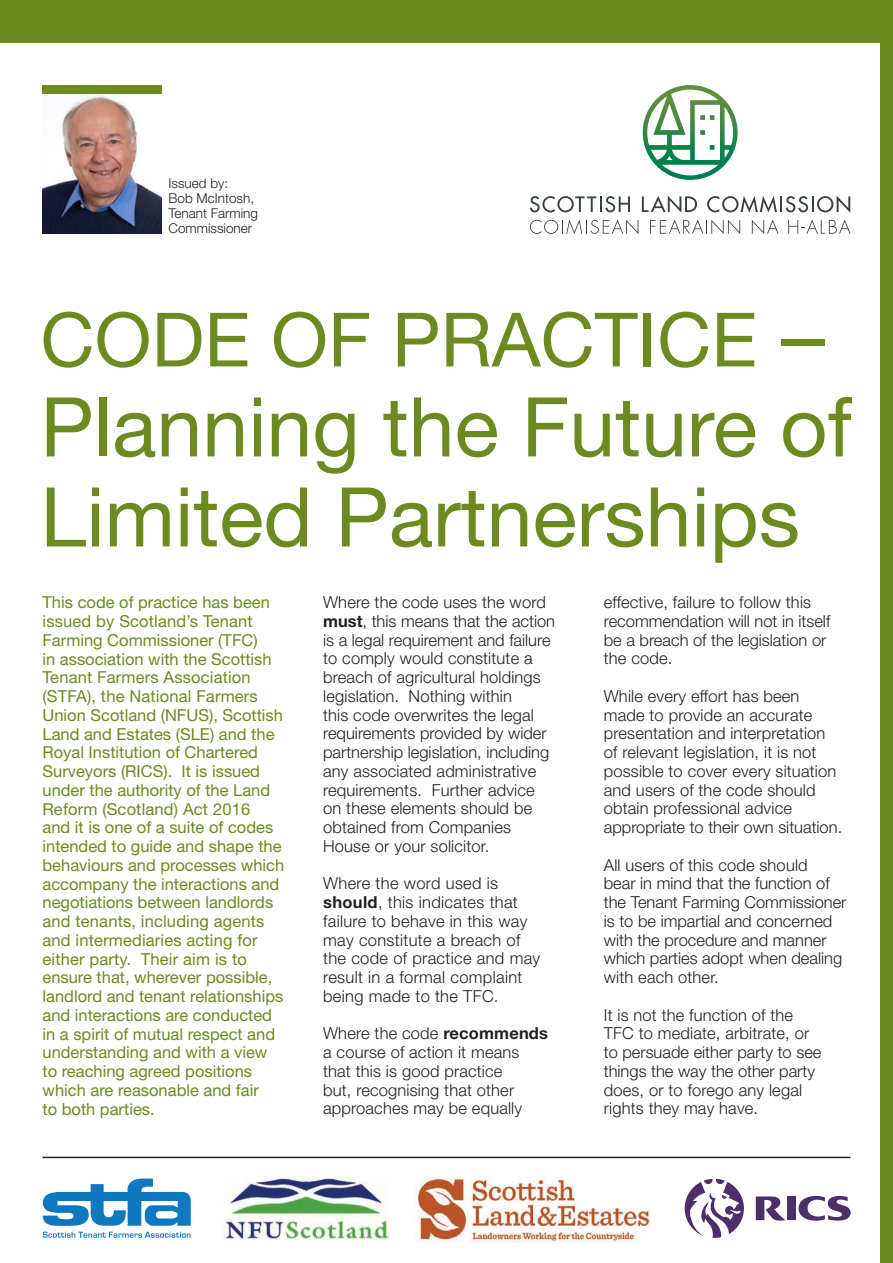
<style>
.page{position:relative;width:893px;height:1263px;background:#fff}
.page>*{position:absolute;margin:0;border:0;box-sizing:border-box;transform-origin:0 0}
.t1{font:82.5px/90px "Helvetica Neue";color:#6c8a1f}
.t2{font:75px "Helvetica Neue";color:#6c8a1f}
.t3{font:300 16.5px/18.8px "Helvetica Neue";letter-spacing:.01em;color:#231f20}
.t4{font:16.5px/18.8px "Helvetica Neue";color:#6c8a1f}
.t5{font:300 13.5px/15px "Helvetica Neue";color:#231f20}
.s1{font-size:87px}
.s2{font-weight:700}
</style>
<div class="page">
<div style="left:0;top:0;width:893px;height:43px;background:#6c8a1f"></div>
<img style="left:43px;top:95px;width:119px;height:139px">
<div style="left:43px;top:85px;width:119px;height:9px;background:#6c8a1f"></div>
<svg style="left:42px;top:1178px;width:149px;height:60px"></svg>
<img style="left:224px;top:1176px;width:166px;height:64px">
<img style="left:416px;top:1176px;width:234px;height:66px">
<hr style="left:43px;top:1157px;width:807px;height:1px;background:#231f20">
<div style="left:880px;top:0;width:13px;height:1263px;background:#6c8a1f"></div>
<svg style="left:530px;top:196px;width:100px;height:16px"></svg>
<svg style="left:642px;top:196px;width:55px;height:17px"></svg>
<svg style="left:707px;top:196px;width:143px;height:17px"></svg>
<svg style="left:530px;top:220px;width:108px;height:14px"></svg>
<svg style="left:650px;top:220px;width:90px;height:14px"></svg>
<svg style="left:752px;top:220px;width:26px;height:14px"></svg>
<svg style="left:788px;top:220px;width:62px;height:14px"></svg>
<img style="left:643px;top:85px;width:95px;height:95px">
<svg style="left:799px;top:1196px;width:52px;height:25px"></svg>
<div style="left:787px;top:1196px;width:9px;height:24px;background:#4c2e6a"></div>
<svg style="left:756px;top:1196px;width:29px;height:24px"></svg>
<svg style="left:685px;top:1179px;width:59px;height:59px"></svg>
<p class="t5" style="left:169px;top:176px;width:91px">Issued by:<br>Bob McIntosh,<br>Tenant Farming<br>Commissioner</p>
<h2 class="t2" style="left:40px;top:295px;width:786px">CODE OF PRACTICE <span class="s1">–</span></h2>
<h1 class="t1" style="left:40px;top:381px;width:813px">Planning the Future of<br>Limited Partnerships</h1>
<p class="t4" style="left:43px;top:593px;width:243px">This code of practice has been issued by Scotland’s Tenant<br>Farming Commissioner (TFC)<br>in association with the Scottish<br>Tenant Farmers Association (STFA), the National Farmers<br>Union Scotland (NFUS), Scottish<br>Land and Estates (SLE) and the<br>Royal Institution of Chartered<br>Surveyors (RICS). It is issued under the authority of the Land<br>Reform (Scotland) Act 2016<br>and it is one of a suite of codes intended to guide and shape the behaviours and processes which accompany the interactions and negotiations between landlords and tenants, including agents and intermediaries acting for either party. Their aim is to ensure that, wherever possible, landlord and tenant relationships and interactions are conducted in a spirit of mutual respect and understanding and with a view to reaching agreed positions which are reasonable and fair<br>to both parties.</p>
<p class="t3" style="left:323px;top:593px;width:233px">Where the code uses the word <span class="s2">must</span>, this means that the action is a legal requirement and failure to comply would constitute a breach of agricultural holdings legislation. Nothing within<br>this code overwrites the legal requirements provided by wider partnership legislation, including any associated administrative requirements. Further advice on these elements should be obtained from Companies<br>House or your solicitor.</p>
<p class="t3" style="left:604px;top:592px;width:228px">effective, failure to follow this recommendation will not in itself be a breach of the legislation or the code.</p>
<p class="t3" style="left:604px;top:686px;width:240px">While every effort has been made to provide an accurate presentation and interpretation of relevant legislation, it is not possible to cover every situation and users of the code should obtain professional advice appropriate to their own situation.</p>
<p class="t3" style="left:604px;top:855px;width:244px">All users of this code should<br>bear in mind that the function of the Tenant Farming Commissioner is to be impartial and concerned with the procedure and manner which parties adopt when dealing with each other.</p>
<p class="t3" style="left:604px;top:1005px;width:219px">It is not the function of the<br>TFC to mediate, arbitrate, or to persuade either party to see things the way the other party does, or to forego any legal rights they may have.</p>
<p class="t3" style="left:323px;top:874px;width:219px">Where the word used is <span class="s2">should</span>, this indicates that failure to behave in this way may constitute a breach of the code of practice and may result in a formal complaint being made to the TFC.</p>
<p class="t3" style="left:323px;top:1024px;width:226px">Where the code <span class="s2">recommends </span>a course of action it means that this is good practice<br>but, recognising that other approaches may be equally</p>
</div>
